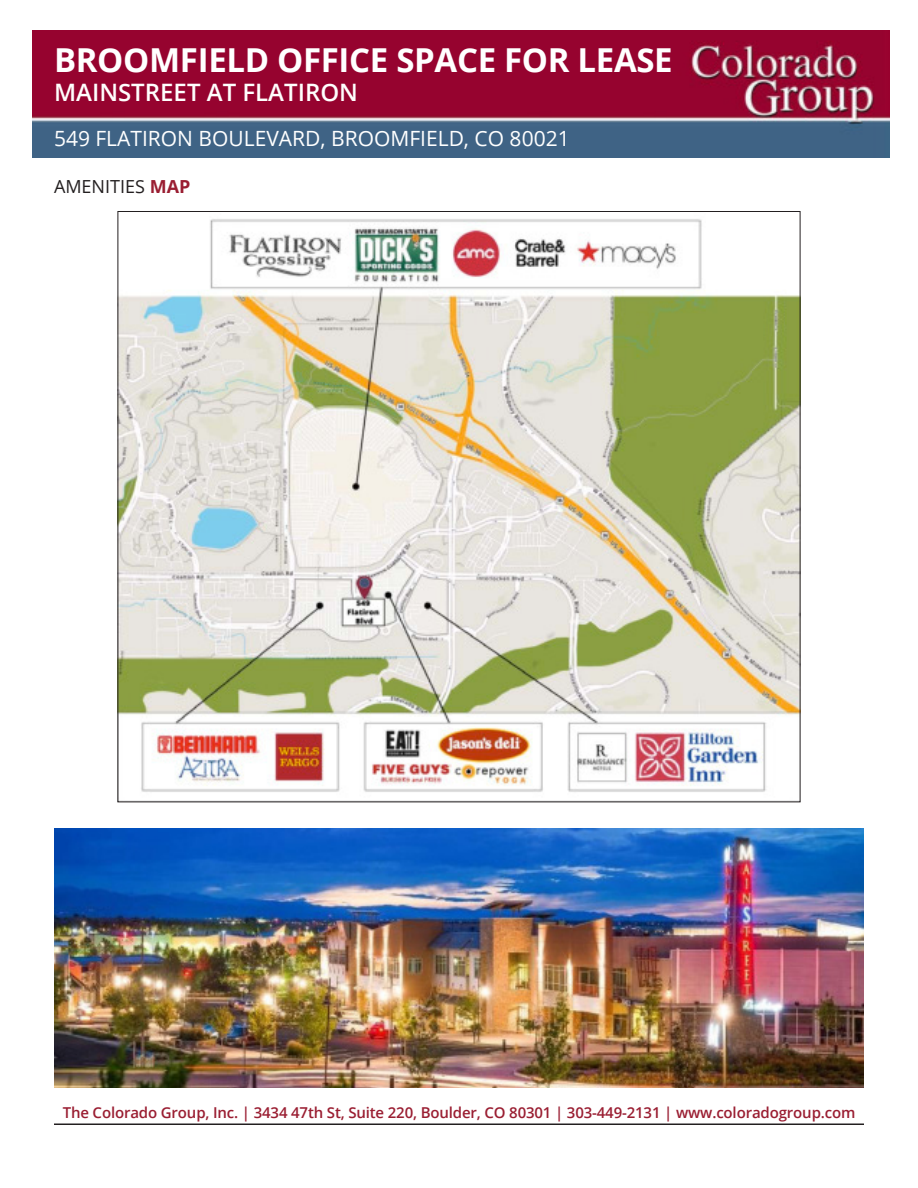
<style>
.page{position:relative;width:918px;height:1188px;background:#fff}
.page>*{position:absolute;margin:0;border:0;box-sizing:border-box;transform-origin:0 0}
.t1{font:700 33px "Open Sans";letter-spacing:-.01em;color:#fff}
.t2{font:600 24px "Open Sans";color:#fffefd}
.t3{font:21px "Open Sans";color:#fff}
.t4{font:18px "Open Sans";color:#231f20}
.t5{font:600 15px "Open Sans";letter-spacing:-.01em;color:#9a1e32}
.s1{font-weight:700;color:#9a1e32}
</style>
<div class="page">
<img style="left:120px;top:219px;width:678px;height:573px">
<img style="left:54px;top:828px;width:810px;height:259px">
<hr style="left:54px;top:1123px;width:810px;height:2px;background:#231f20">
<img style="left:32px;top:31px;width:857px;height:127px">
<h1 class="t1" style="left:54px;top:47px;width:620px">BROOMFIELD OFFICE SPACE FOR LEASE</h1>
<h2 class="t2" style="left:54px;top:83px;width:306px">MAINSTREET AT FLATIRON</h2>
<h3 class="t3" style="left:54px;top:130px;width:517px">549 FLATIRON BOULEVARD, BROOMFIELD, CO 80021</h3>
<p class="t4" style="left:54px;top:179px;width:138px">AMENITIES <span class="s1">MAP</span></p>
<p class="t5" style="left:63px;top:1106px;width:794px">The Colorado Group, Inc. | 3434 47th St, Suite 220, Boulder, CO 80301 | 303-449-2131 | www.coloradogroup.com</p>
</div>
